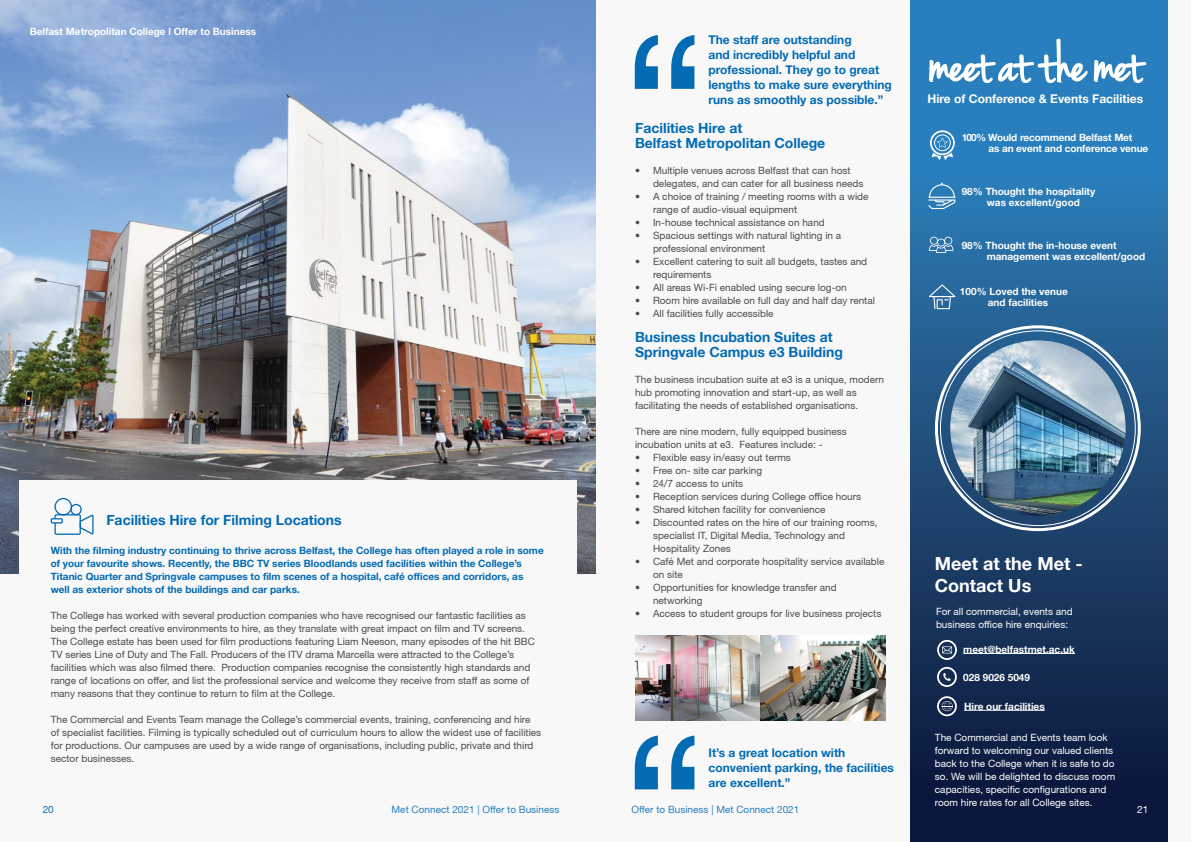
<style>
.page{position:relative;width:1191px;height:842px;background:#f8f8f9}
.page>*{position:absolute;margin:0;border:0;box-sizing:border-box;transform-origin:0 0}
.t1{font:700 18px/22px "Helvetica 75";color:#fff}
.t2{font:700 14px/15px "Helvetica 75";color:#036bb3}
.t3{font:700 12px/15px "Helvetica 75";color:#036bb3}
.t4{font:700 12px "Helvetica 75";color:#fff}
.t5{font:10px/13px "Helvetica 55 Roman";color:#4d4d4f}
.t6{font:700 10px/13px "Helvetica 75";color:#036bb3}
.t7{font:700 10px/11px "Helvetica 75";color:#fff}
.t8{font:10px/13px "Helvetica 55 Roman";color:#fff}
.t9{font:10px "Helvetica 55 Roman";color:#2881be}
.t10{font:10px "Helvetica 55 Roman";color:#096cb2}
</style>
<div class="page">
<img style="left:0;top:0;width:595px;height:574px">
<div style="left:19px;top:481px;width:557px;height:319px;background:#f8f8f9"></div>
<svg style="left:910px;top:0;width:257px;height:842px;background:#205180"></svg>
<img style="left:950px;top:340px;width:175px;height:176px;border-radius:88px">
<hr style="left:963px;top:653px;width:111px;height:1px;background:#fff">
<svg style="left:937px;top:640px;width:20px;height:20px"></svg>
<svg style="left:937px;top:667px;width:19px;height:20px"></svg>
<svg style="left:929px;top:39px;width:158px;height:44px"></svg>
<svg style="left:1093px;top:54px;width:53px;height:29px"></svg>
<svg style="left:930px;top:130px;width:25px;height:30px"></svg>
<svg style="left:928px;top:183px;width:27px;height:26px"></svg>
<svg style="left:929px;top:284px;width:26px;height:25px"></svg>
<img style="left:325px;top:381px;width:15px;height:89px">
<svg style="left:51px;top:498px;width:43px;height:37px"></svg>
<img style="left:635px;top:636px;width:250px;height:84px">
<hr style="left:964px;top:710px;width:80px;height:1px;background:#fff">
<svg style="left:635px;top:35px;width:59px;height:54px"></svg>
<svg style="left:635px;top:735px;width:59px;height:54px"></svg>
<svg style="left:937px;top:696px;width:19px;height:20px"></svg>
<svg style="left:929px;top:237px;width:24px;height:16px"></svg>
<p class="t7" style="left:30px;top:26px;width:228px">Belfast Metropolitan College l Offer to Business</p>
<h2 class="t2" style="left:106px;top:513px;width:237px">Facilities Hire for Filming Locations</h2>
<p class="t6" style="left:51px;top:544px;width:494px">With the filming industry continuing to thrive across Belfast, the College has often played a role in some of your favourite shows. Recently, the BBC TV series Bloodlands used facilities within the College’s Titanic Quarter and Springvale campuses to film scenes of a hospital, café offices and corridors, as well as exterior shots of the buildings and car parks.</p>
<p class="t5" style="left:51px;top:609px;width:486px">The College has worked with several production companies who have recognised our fantastic facilities as being the perfect creative environments to hire, as they translate with great impact on film and TV screens.<br>The College estate has been used for film productions featuring Liam Neeson, many episodes of the hit BBC TV series Line of Duty and The Fall. Producers of the ITV drama Marcella were attracted to the College’s facilities which was also filmed there. Production companies recognise the consistently high standards and range of locations on offer, and list the professional service and welcome they receive from staff as some of many reasons that they continue to return to film at the College.</p>
<p class="t5" style="left:51px;top:713px;width:492px">The Commercial and Events Team manage the College’s commercial events, training, conferencing and hire of specialist facilities. Filming is typically scheduled out of curriculum hours to allow the widest use of facilities for productions. Our campuses are used by a wide range of organisations, including public, private and third sector businesses.</p>
<p class="t3" style="left:708px;top:32px;width:185px">The staff are outstanding<br>and incredibly helpful and professional. They go to great lengths to make sure everything runs as smoothly as possible.”</p>
<h2 class="t2" style="left:635px;top:120px;width:192px">Facilities Hire at<br>Belfast Metropolitan College</h2>
<p class="t5" style="left:653px;top:163px;width:212px;text-indent:-18px">• Multiple venues across Belfast that can host delegates, and can cater for all business needs</p>
<p class="t5" style="left:653px;top:189px;width:217px;text-indent:-18px">• A choice of training / meeting rooms with a wide range of audio-visual equipment</p>
<p class="t5" style="left:635px;top:215px;width:191px">• In-house technical assistance on hand</p>
<p class="t5" style="left:653px;top:228px;width:190px;text-indent:-18px">• Spacious settings with natural lighting in a professional environment</p>
<p class="t5" style="left:653px;top:254px;width:216px;text-indent:-18px">• Excellent catering to suit all budgets, tastes and requirements</p>
<p class="t5" style="left:635px;top:280px;width:213px">• All areas Wi-Fi enabled using secure log-on</p>
<p class="t5" style="left:635px;top:293px;width:241px">• Room hire available on full day and half day rental</p>
<p class="t5" style="left:635px;top:306px;width:140px">• All facilities fully accessible</p>
<h2 class="t2" style="left:635px;top:329px;width:209px">Business Incubation Suites at<br>Springvale Campus e3 Building</h2>
<p class="t5" style="left:635px;top:373px;width:250px">The business incubation suite at e3 is a unique, modern hub promoting innovation and start-up, as well as facilitating the needs of established organisations.</p>
<p class="t5" style="left:635px;top:425px;width:213px">There are nine modern, fully equipped business incubation units at e3. Features include: -</p>
<p class="t5" style="left:635px;top:451px;width:157px">• Flexible easy in/easy out terms</p>
<p class="t5" style="left:635px;top:464px;width:129px">• Free on- site car parking</p>
<p class="t5" style="left:635px;top:477px;width:110px">• 24/7 access to units</p>
<p class="t5" style="left:635px;top:490px;width:227px">• Reception services during College office hours</p>
<p class="t5" style="left:635px;top:503px;width:192px">• Shared kitchen facility for convenience</p>
<p class="t5" style="left:653px;top:516px;width:226px;text-indent:-18px">• Discounted rates on the hire of our training rooms, specialist IT, Digital Media, Technology and<br>Hospitality Zones</p>
<p class="t5" style="left:653px;top:555px;width:233px;text-indent:-18px">• Café Met and corporate hospitality service available on site</p>
<p class="t5" style="left:653px;top:581px;width:185px;text-indent:-18px">• Opportunities for knowledge transfer and networking</p>
<p class="t5" style="left:635px;top:607px;width:248px">• Access to student groups for live business projects</p>
<p class="t3" style="left:708px;top:744px;width:187px">It’s a great location with convenient parking, the facilities are excellent.”</p>
<p class="t10" style="left:43px;top:804px;width:13px">20</p>
<p class="t9" style="left:391px;top:804px;width:169px">Met Connect 2021 | Offer to Business</p>
<p class="t9" style="left:631px;top:804px;width:169px">Offer to Business | Met Connect 2021</p>
<p class="t4" style="left:927px;top:92px;width:217px">Hire of Conference &amp; Events Facilities</p>
<p class="t7" style="left:988px;top:132px;width:161px;text-indent:-27px">100% Would recommend Belfast Met<br>as an event and conference venue</p>
<p class="t7" style="left:986px;top:186px;width:110px;text-indent:-25px">98% Thought the hospitality was excellent/good</p>
<p class="t7" style="left:986px;top:240px;width:160px;text-indent:-25px">98% Thought the in-house event management was excellent/good</p>
<p class="t7" style="left:987px;top:285px;width:82px;text-indent:-28px">100% Loved the venue and facilities</p>
<h1 class="t1" style="left:935px;top:552px;width:149px">Meet at the Met -<br>Contact Us</h1>
<p class="t8" style="left:936px;top:604px;width:138px">For all commercial, events and business office hire enquiries:</p>
<p class="t7" style="left:963px;top:643px;width:113px">meet@belfastmet.ac.uk</p>
<p class="t7" style="left:963px;top:672px;width:68px">028 9026 5049</p>
<p class="t7" style="left:964px;top:700px;width:82px">Hire our facilities</p>
<p class="t8" style="left:935px;top:731px;width:182px">The Commercial and Events team look forward to welcoming our valued clients back to the College when it is safe to do so. We will be delighted to discuss room capacities, specific configurations and room hire rates for all College sites.</p>
<p class="t8" style="left:1137px;top:803px;width:13px">21</p>
</div>
